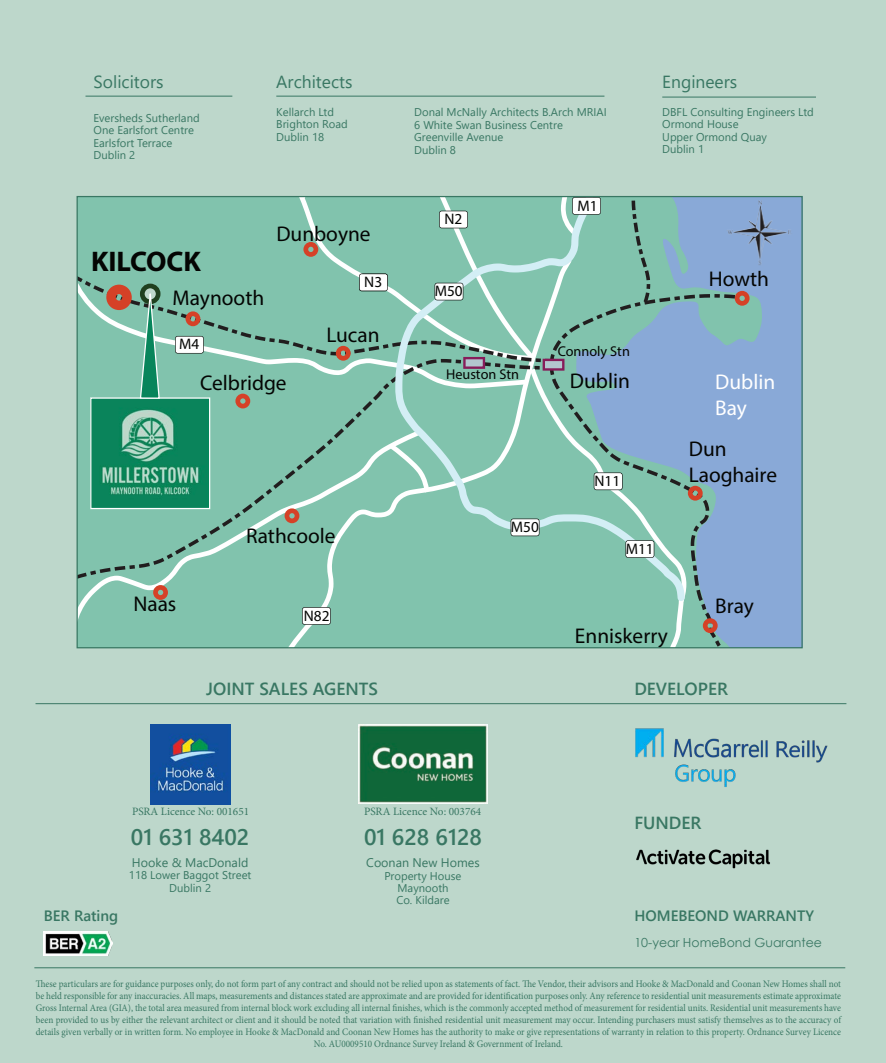
<style>
.page{position:relative;width:886px;height:1063px;background:#bdd7cb}
.page>*{position:absolute;margin:0;border:0;box-sizing:border-box;transform-origin:0 0}
.t1{font:700 28.5px "Myriad Pro";color:#040503}
.t2{font:600 22.5px "Yu Gothic UI";color:#397763}
.t3{font:21.38px/25.6px "Myriad Pro";color:#040503}
.t4{font:21.38px/25.6px "Myriad Pro";color:#fff}
.t5{font:600 17.5px "Yu Gothic UI";color:#397763}
.t6{font:17.5px "Yu Gothic UI";color:#397763}
.t7{font:15.25px "Myriad Pro";color:#040503}
.t8{font:600 15px "Yu Gothic UI";color:#397763}
.t9{font:14.25px "Myriad Pro";color:#040503}
.t10{font:12.5px "Yu Gothic UI";color:#397763}
.t11{font:12.5px "Century Gothic";color:#397763}
.t12{font:11.25px "Yu Gothic UI";color:#397763}
.t13{font:11.25px "Minion Pro";color:#397763}
.t14{font:10px/12px "Minion Pro";letter-spacing:-.005em;color:#397763;text-align:center;scale:.91 1}
</style>
<div class="page">
<div style="left:749px;top:198px;width:52px;height:448px;background:#89a9d7"></div>
<hr style="left:36px;top:703px;width:810px;height:1px;background:#397763">
<hr style="left:34px;top:967px;width:811px;height:1px;background:#397763">
<img style="left:630px;top:722px;width:201px;height:67px">
<img style="left:44px;top:932px;width:68px;height:24px">
<img style="left:634px;top:847px;width:142px;height:24px">
<img style="left:749px;top:200px;width:44px;height:66px">
<img style="left:359px;top:724px;width:128px;height:80px">
<hr style="left:85px;top:96px;width:147px;height:1px;background:#397763">
<hr style="left:276px;top:96px;width:328px;height:1px;background:#397763">
<hr style="left:662px;top:97px;width:154px;height:1px;background:#397763">
<svg style="left:77px;top:197px;width:672px;height:451px;background:#82bdaf"></svg>
<img style="left:150px;top:724px;width:80px;height:80px">
<p class="t6" style="left:94px;top:66px;width:72px">Solicitors</p>
<p class="t12" style="left:94px;top:107px;width:108px">Eversheds Sutherland</p>
<p class="t12" style="left:94px;top:120px;width:102px">One Earlsfort Centre</p>
<p class="t12" style="left:94px;top:132px;width:80px">Earlsfort Terrace</p>
<p class="t12" style="left:94px;top:145px;width:43px">Dublin 2</p>
<p class="t6" style="left:276px;top:66px;width:78px">Architects</p>
<p class="t12" style="left:276px;top:101px;width:59px">Kellarch Ltd</p>
<p class="t12" style="left:276px;top:114px;width:73px">Brighton Road</p>
<p class="t12" style="left:276px;top:126px;width:49px">Dublin 18</p>
<p class="t1" style="left:91px;top:243px;width:111px">KILCOCK</p>
<p class="t3" style="left:173px;top:284px;width:93px">Maynooth</p>
<p class="t7" style="left:179px;top:335px;width:22px">M4</p>
<p class="t3" style="left:276px;top:220px;width:96px">Dunboyne</p>
<p class="t7" style="left:364px;top:273px;width:19px">N3</p>
<p class="t3" style="left:326px;top:322px;width:55px">Lucan</p>
<p class="t3" style="left:200px;top:370px;width:88px">Celbridge</p>
<p class="t3" style="left:133px;top:590px;width:45px">Naas</p>
<p class="t3" style="left:246px;top:522px;width:91px">Rathcoole</p>
<p class="t7" style="left:304px;top:606px;width:27px">N82</p>
<p class="t5" style="left:206px;top:679px;width:173px">JOINT SALES AGENTS</p>
<p class="t12" style="left:414px;top:102px;width:194px">Donal McNally Architects B.Arch MRIAI</p>
<p class="t12" style="left:414px;top:114px;width:150px">6 White Swan Business Centre</p>
<p class="t12" style="left:414px;top:127px;width:91px">Greenville Avenue</p>
<p class="t12" style="left:414px;top:139px;width:43px">Dublin 8</p>
<p class="t7" style="left:444px;top:210px;width:19px">N2</p>
<p class="t7" style="left:435px;top:282px;width:29px">M50</p>
<p class="t7" style="left:577px;top:196px;width:22px">M1</p>
<p class="t6" style="left:662px;top:66px;width:77px">Engineers</p>
<p class="t12" style="left:662px;top:101px;width:153px">DBFL Consulting Engineers Ltd</p>
<p class="t12" style="left:662px;top:114px;width:78px">Ormond House</p>
<p class="t12" style="left:662px;top:126px;width:106px">Upper Ormond Quay</p>
<p class="t12" style="left:662px;top:139px;width:43px">Dublin 1</p>
<p class="t3" style="left:709px;top:265px;width:62px">Howth</p>
<p class="t9" style="left:446px;top:365px;width:74px">Heuston Stn</p>
<p class="t9" style="left:558px;top:342px;width:74px">Connoly Stn</p>
<p class="t3" style="left:570px;top:367px;width:62px">Dublin</p>
<p class="t7" style="left:511px;top:518px;width:29px">M50</p>
<p class="t7" style="left:594px;top:472px;width:27px">N11</p>
<p class="t7" style="left:626px;top:539px;width:29px">M11</p>
<p class="t4" style="left:715px;top:369px;width:62px">Dublin<br>Bay</p>
<p class="t3" style="left:689px;top:436px;width:90px">Dun<br>Laoghaire</p>
<p class="t3" style="left:715px;top:592px;width:40px">Bray</p>
<p class="t3" style="left:575px;top:623px;width:94px">Enniskerry</p>
<p class="t5" style="left:634px;top:679px;width:95px">DEVELOPER</p>
<p class="t8" style="left:44px;top:907px;width:76px">BER Rating</p>
<p class="t13" style="left:132px;top:803px;width:119px">PSRA Licence No: 001651</p>
<p class="t13" style="left:364px;top:803px;width:119px">PSRA Licence No: 003764</p>
<p class="t2" style="left:131px;top:824px;width:120px">01 631 8402</p>
<p class="t2" style="left:364px;top:824px;width:120px">01 628 6128</p>
<p class="t10" style="left:132px;top:851px;width:118px">Hooke &amp; MacDonald</p>
<p class="t12" style="left:129px;top:865px;width:124px">118 Lower Baggot Street</p>
<p class="t12" style="left:169px;top:877px;width:43px">Dublin 2</p>
<p class="t10" style="left:366px;top:851px;width:115px">Coonan New Homes</p>
<p class="t12" style="left:384px;top:865px;width:78px">Property House</p>
<p class="t12" style="left:397px;top:877px;width:53px">Maynooth</p>
<p class="t12" style="left:396px;top:890px;width:55px">Co. Kildare</p>
<p class="t5" style="left:634px;top:813px;width:69px">FUNDER</p>
<p class="t8" style="left:634px;top:907px;width:181px">HOMEBEOND WARRANTY</p>
<p class="t11" style="left:634px;top:933px;width:189px">10-year HomeBond Guarantee</p>
<p class="t14" style="left:36px;top:978px;width:886px">These particulars are for guidance purposes only, do not form part of any contract and should not be relied upon as statements of fact. The Vendor, their advisors and Hooke &amp; MacDonald and Coonan New Homes shall not be held responsible for any inaccuracies. All maps, measurements and distances stated are approximate and are provided for identification purposes only. Any reference to residential unit measurements estimate approximate Gross Internal Area (GIA), the total area measured from internal block work excluding all internal finishes, which is the commonly accepted method of measurement for residential units. Residential unit measurements have been provided to us by either the relevant architect or client and it should be noted that variation with finished residential unit measurement may occur. Intending purchasers must satisfy themselves as to the accuracy of details given verbally or in written form. No employee in Hooke &amp; MacDonald and Coonan New Homes has the authority to make or give representations of warranty in relation to this property. Ordnance Survey Licence No. AU0009510 Ordnance Survey Ireland &amp; Government of Ireland.</p>
</div>
